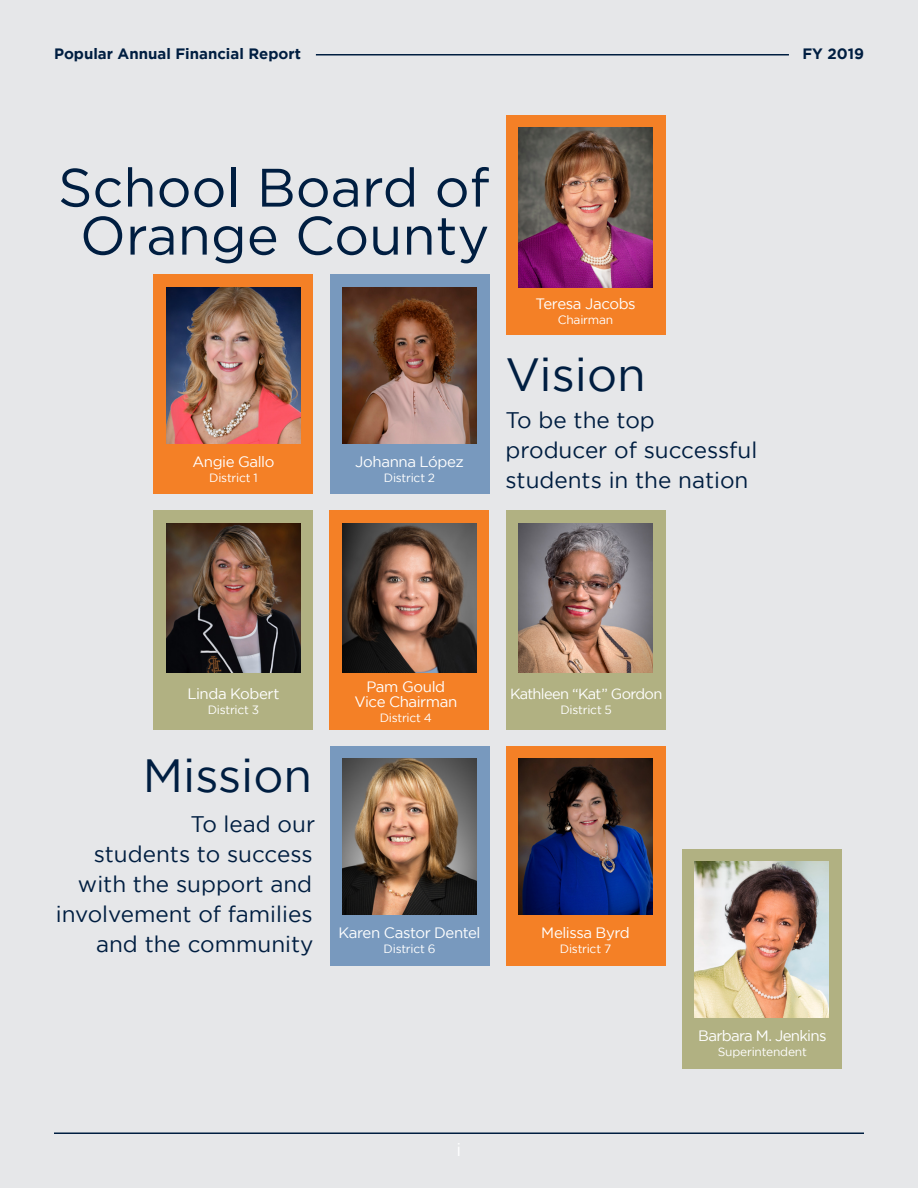
<style>
.page{position:relative;width:918px;height:1188px;background:#e6e7e9}
.page>*{position:absolute;margin:0;border:0;box-sizing:border-box;transform-origin:0 0}
.t1{font:54px/48px "Gotham";color:#001e41;text-align:center}
.t2{font:46.5px "Gotham";color:#001e41}
.t3{font:22.5px/30px "Gotham";color:#001e41}
.t4{font:18px "Gotham";color:#fff}
.t5{font:15px "Gotham";letter-spacing:-.03em;color:#fff}
.t6{font:700 15px "Gotham";color:#001e41}
.t7{font:14.7px "Gotham";letter-spacing:-.045em;color:#fff}
.t8{font:12px "Gotham";letter-spacing:-.02em;color:#fff}
</style>
<div class="page">
<hr style="left:917px;top:0;width:1px;height:1188px;background:#001e41">
<hr style="left:316px;top:54px;width:473px;height:2px;background:#001e41">
<hr style="left:54px;top:1132px;width:810px;height:2px;background:#001e41">
<div style="left:154px;top:275px;width:159px;height:219px;background:#f48026"></div>
<img style="left:166px;top:287px;width:135px;height:156px">
<div style="left:154px;top:510px;width:159px;height:220px;background:#b1b182"></div>
<img style="left:166px;top:523px;width:135px;height:150px">
<div style="left:330px;top:510px;width:159px;height:220px;background:#f48026"></div>
<img style="left:342px;top:523px;width:135px;height:150px">
<div style="left:330px;top:275px;width:160px;height:219px;background:#7899be"></div>
<img style="left:343px;top:287px;width:134px;height:156px">
<div style="left:330px;top:746px;width:160px;height:219px;background:#7899be"></div>
<img style="left:342px;top:759px;width:135px;height:156px">
<div style="left:506px;top:510px;width:159px;height:220px;background:#b1b182"></div>
<div style="left:682px;top:849px;width:160px;height:219px;background:#b1b182"></div>
<img style="left:518px;top:523px;width:135px;height:150px">
<div style="left:506px;top:746px;width:159px;height:219px;background:#f48026"></div>
<img style="left:518px;top:759px;width:135px;height:156px">
<img style="left:695px;top:862px;width:134px;height:156px">
<div style="left:506px;top:115px;width:159px;height:220px;background:#f48026"></div>
<img style="left:518px;top:127px;width:135px;height:161px">
<p class="t6" style="left:54px;top:45px;width:248px">Popular Annual Financial Report</p>
<p class="t6" style="left:802px;top:45px;width:63px">FY 2019</p>
<p class="t1" style="left:58px;top:163px;width:433px">School Board of<br>Orange County</p>
<p class="t5" style="left:192px;top:453px;width:84px">Angie Gallo</p>
<p class="t8" style="left:209px;top:471px;width:50px">District 1</p>
<p class="t5" style="left:355px;top:453px;width:110px">Johanna López</p>
<p class="t8" style="left:384px;top:471px;width:53px">District 2</p>
<p class="t5" style="left:535px;top:296px;width:102px">Teresa Jacobs</p>
<p class="t8" style="left:558px;top:313px;width:57px">Chairman</p>
<p class="t2" style="left:506px;top:348px;width:142px">Vision</p>
<p class="t3" style="left:506px;top:404px;width:253px">To be the top producer of successful students in the nation</p>
<p class="t5" style="left:187px;top:685px;width:94px">Linda Kobert</p>
<p class="t8" style="left:208px;top:703px;width:53px">District 3</p>
<p class="t2" style="left:143px;top:749px;width:171px">Mission</p>
<p class="t3" style="left:56px;top:809px;width:261px;text-align:right">To lead our<br>students to success with the support and involvement of families and the community</p>
<p class="t5" style="left:366px;top:678px;width:80px">Pam Gould</p>
<p class="t5" style="left:354px;top:693px;width:104px">Vice Chairman</p>
<p class="t8" style="left:380px;top:711px;width:54px">District 4</p>
<p class="t5" style="left:339px;top:925px;width:144px">Karen Castor Dentel</p>
<p class="t8" style="left:384px;top:942px;width:53px">District 6</p>
<p class="t7" style="left:510px;top:686px;width:154px">Kathleen “Kat” Gordon</p>
<p class="t8" style="left:560px;top:703px;width:53px">District 5</p>
<p class="t5" style="left:541px;top:924px;width:90px">Melissa Byrd</p>
<p class="t8" style="left:560px;top:942px;width:53px">District 7</p>
<p class="t4" style="left:457px;top:1140px;width:6px">i</p>
<p class="t5" style="left:698px;top:1027px;width:130px">Barbara M. Jenkins</p>
<p class="t8" style="left:718px;top:1045px;width:91px">Superintendent</p>
</div>
